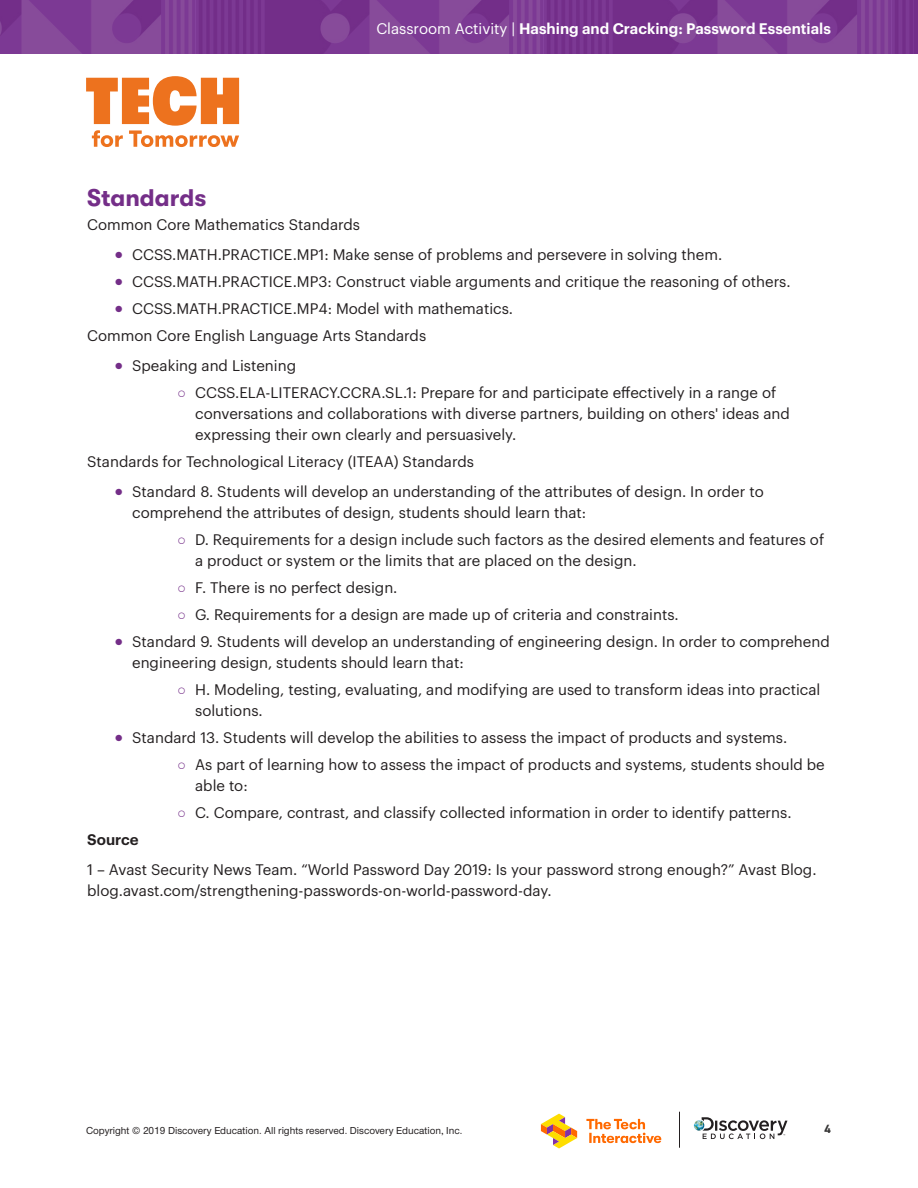
<style>
.page{position:relative;width:918px;height:1188px;background:#fff}
.page>*{position:absolute;margin:0;border:0;box-sizing:border-box;transform-origin:0 0}
.Subhead_1{font:700 24px "GT Walsheim";color:#742e88}
.Body{font:15px/21px "Graphik LC";color:#231f20}
.Body_last_line_0p6{font:15px "Graphik LC";color:#231f20}
.t1{font:600 15px "Graphik LC";color:#fff}
.Body_last_line_0p6-2{font:600 15px "Graphik LC";color:#231f20}
.t2{font:700 12px "DIN2014";color:#343333}
.t3{font:10.5px "UHC Sans";color:#231f20}
.s1{font-weight:400}
.s2{font-family:"Helvetica Neue";font-weight:300;color:#742e88}
.s3{font-family:"Arial";color:#742e88}
</style>
<div class="page">
<img style="left:0;top:0;width:914px;height:54px">
<svg style="left:694px;top:1117px;width:94px;height:22px"></svg>
<hr style="left:679px;top:1112px;width:1px;height:36px;background:#231f20">
<svg style="left:541px;top:1114px;width:36px;height:34px"></svg>
<svg style="left:586px;top:1119px;width:75px;height:24px"></svg>
<svg style="left:86px;top:76px;width:153px;height:71px"></svg>
<p class="t1" style="left:376px;top:17px;width:456px"><span class="s1">Classroom Activity |</span> Hashing and Cracking: Password Essentials</p>
<p class="Subhead_1" style="left:87px;top:184px;width:121px">Standards</p>
<p class="Body_last_line_0p6" style="left:87px;top:213px;width:275px">Common Core Mathematics Standards</p>
<p class="Body" style="left:114px;top:242px;width:610px"><span class="s2">●</span> CCSS.MATH.PRACTICE.MP1: Make sense of problems and persevere in solving them.</p>
<p class="Body" style="left:114px;top:269px;width:678px"><span class="s2">●</span> CCSS.MATH.PRACTICE.MP3: Construct viable arguments and critique the reasoning of others.</p>
<p class="Body" style="left:114px;top:296px;width:400px"><span class="s2">●</span> CCSS.MATH.PRACTICE.MP4: Model with mathematics.</p>
<p class="Body_last_line_0p6" style="left:87px;top:324px;width:341px">Common Core English Language Arts Standards</p>
<p class="Body" style="left:114px;top:353px;width:183px"><span class="s2">●</span> Speaking and Listening</p>
<p class="Body" style="left:195px;top:380px;width:596px;text-indent:-18px"><span class="s3">○</span> CCSS.ELA-LITERACY.CCRA.SL.1: Prepare for and participate effectively in a range of conversations and collaborations with diverse partners, building on others' ideas and expressing their own clearly and persuasively.</p>
<p class="Body_last_line_0p6" style="left:87px;top:450px;width:388px">Standards for Technological Literacy (ITEAA) Standards</p>
<p class="Body" style="left:132px;top:479px;width:633px;text-indent:-18px"><span class="s2">●</span> Standard 8. Students will develop an understanding of the attributes of design. In order to comprehend the attributes of design, students should learn that:</p>
<p class="Body" style="left:195px;top:527px;width:631px;text-indent:-18px"><span class="s3">○</span> D. Requirements for a design include such factors as the desired elements and features of a product or system or the limits that are placed on the design.</p>
<p class="Body" style="left:177px;top:575px;width:222px"><span class="s3">○</span> F. There is no perfect design.</p>
<p class="Body" style="left:177px;top:602px;width:503px"><span class="s3">○</span> G. Requirements for a design are made up of criteria and constraints.</p>
<p class="Body" style="left:132px;top:629px;width:699px;text-indent:-18px"><span class="s2">●</span> Standard 9. Students will develop an understanding of engineering design. In order to comprehend engineering design, students should learn that:</p>
<p class="Body" style="left:195px;top:677px;width:627px;text-indent:-18px"><span class="s3">○</span> H. Modeling, testing, evaluating, and modifying are used to transform ideas into practical solutions.</p>
<p class="Body" style="left:114px;top:725px;width:675px"><span class="s2">●</span> Standard 13. Students will develop the abilities to assess the impact of products and systems.</p>
<p class="Body" style="left:195px;top:752px;width:631px;text-indent:-18px"><span class="s3">○</span> As part of learning how to assess the impact of products and systems, students should be able to:</p>
<p class="Body" style="left:177px;top:800px;width:616px"><span class="s3">○</span> C. Compare, contrast, and classify collected information in order to identify patterns.</p>
<p class="Body_last_line_0p6-2" style="left:87px;top:828px;width:53px">Source</p>
<p class="Body" style="left:87px;top:857px;width:731px">1 – Avast Security News Team. “World Password Day 2019: Is your password strong enough?” Avast Blog. blog.avast.com/strengthening-passwords-on-world-password-day.</p>
<p class="t3" style="left:86px;top:1123px;width:378px">Copyright © 2019 Discovery Education. All rights reserved. Discovery Education, Inc.</p>
<p class="t2" style="left:825px;top:1121px;width:8px">4</p>
</div>
